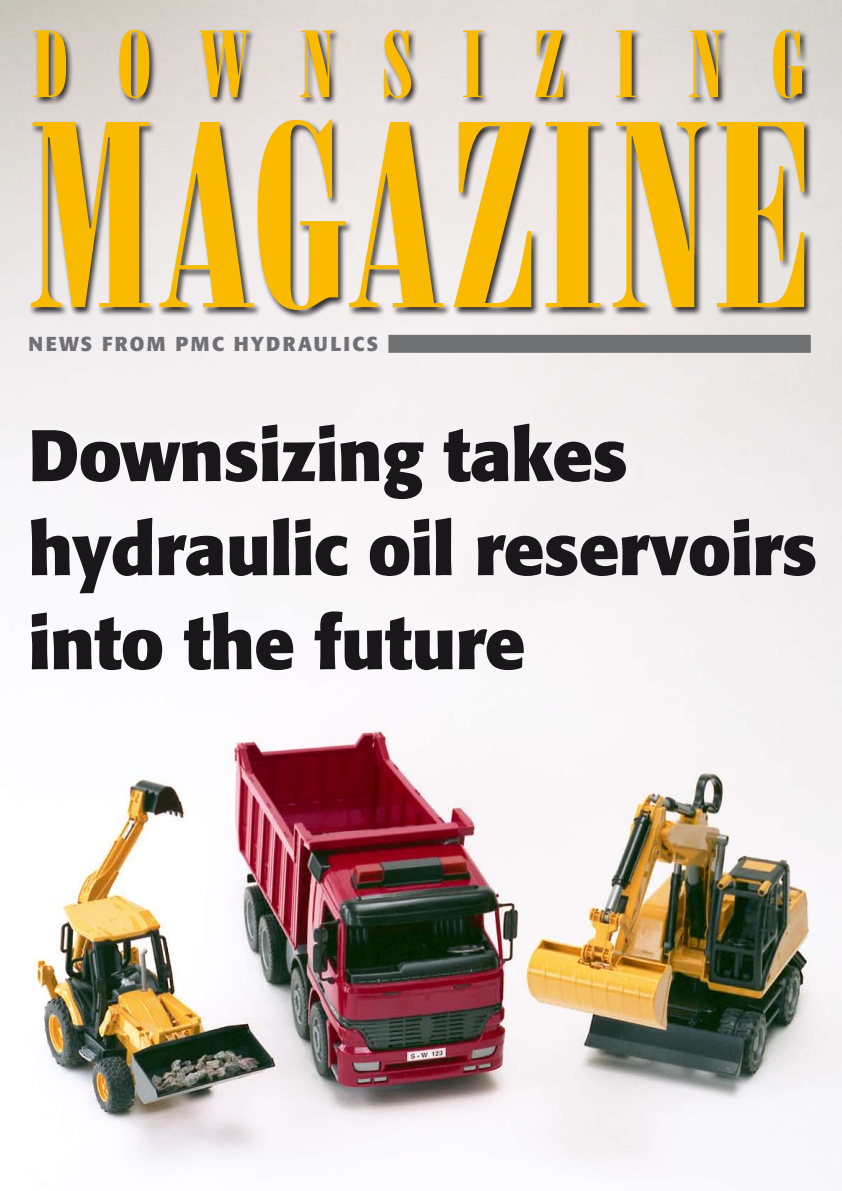
<style>
.page{position:relative;width:842px;height:1191px;background:#fff}
.page>*{position:absolute;margin:0;border:0;box-sizing:border-box;transform-origin:0 0}
.t1{font:256px "Bodoni Poster Compressed";letter-spacing:.005em;color:#faba00}
.t2{font:92px "Bodoni Poster Compressed";letter-spacing:.52em;color:#faba00}
.t3{font:700 72px/94px "Formata";letter-spacing:-.01em;color:#1a171b}
.t4{font:700 20px "Formata";letter-spacing:.12em;color:#707173}
</style>
<div class="page">
<img style="left:0;top:0;width:842px;height:1182px">
<div style="left:28px;top:28px;width:784px;height:291px;background:#1a171b;opacity:.9"></div>
<div style="left:388px;top:335px;width:423px;height:18px;background:#707173"></div>
<p class="t2" style="left:33px;top:11px;width:774px">DOWNSIZING</p>
<h1 class="t1" style="left:27px;top:69px;width:787px">MAGAZINE</h1>
<p class="t4" style="left:28px;top:332px;width:351px">News from PMC Hydraulics</p>
<p class="t3" style="left:28px;top:408px;width:791px">Downsizing takes hydraulic oil reservoirs into the future</p>
</div>
